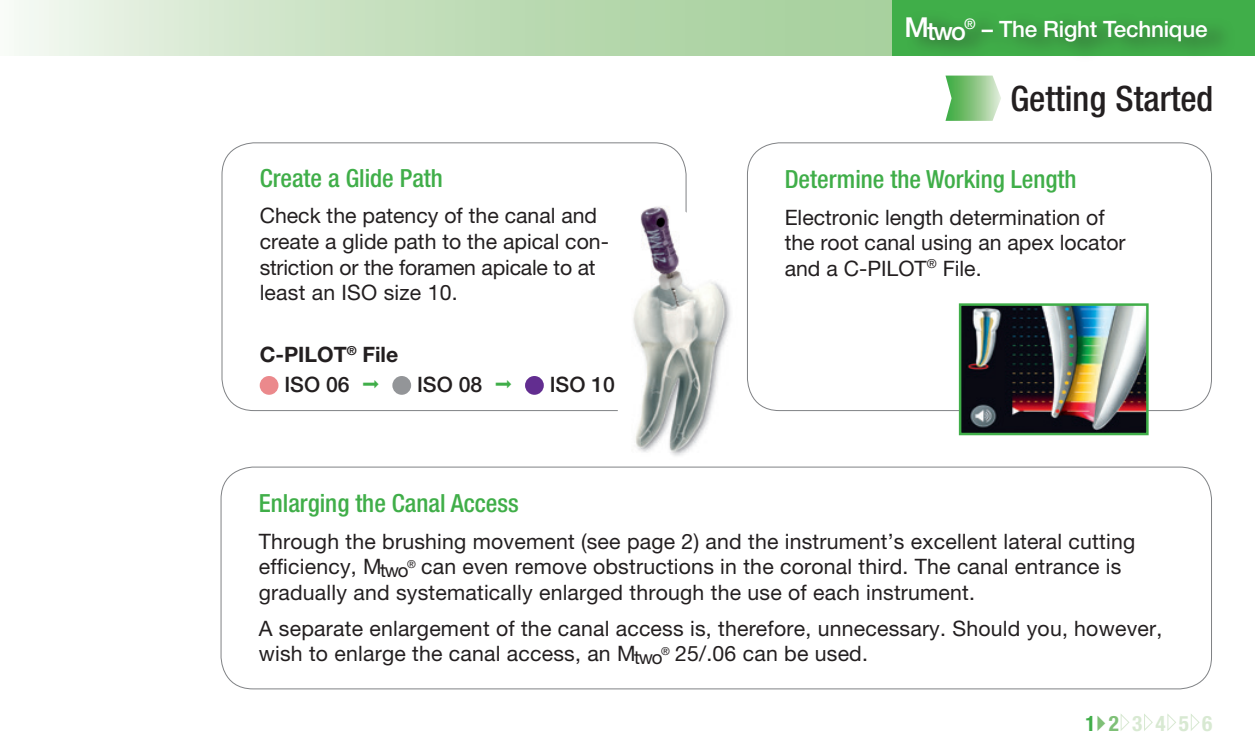
<style>
.page{position:relative;width:1255px;height:745px;background:#fff}
.page>*{position:absolute;margin:0;border:0;box-sizing:border-box;transform-origin:0 0}
.t1{font:500 condensed 35px "Helvetica Neue LT Pro";color:#231f20}
.t2{font:500 condensed 25px "Helvetica Neue LT Pro";color:#40ae49}
.t3{font:500 22.5px "Helvetica Neue LT Pro";letter-spacing:-.01em;color:#fff}
.t4{font:21.25px/25.5px "Helvetica Neue LT Pro";letter-spacing:.01em;color:#231f20}
.t5{font:700 21.25px/30px "Helvetica Neue LT Pro";color:#231f20}
.t6{font:500 21.25px "Helvetica Neue LT Pro";color:#231f20}
.t7{font:700 condensed 21.25px "Helvetica Neue LT Pro";letter-spacing:.62em;color:#d8e9d2}
.s1{font-size:27.5px}
.s2{font-size:25px}
.s3{font-weight:500}
.s4{color:#40ae49}
.s5{color:#7fc077}
</style>
<div class="page">
<svg style="left:14px;top:0;width:878px;height:56px;background:#c4dfbd"></svg>
<div style="left:892px;top:0;width:362px;height:56px;background:#40ae49"></div>
<div style="left:905px;top:9px;width:330px;height:53px;background:#231f20;opacity:.54"></div>
<img style="left:613px;top:205px;width:118px;height:251px">
<div style="left:220px;top:466px;width:991px;height:223px;border:1px solid #808285;border-radius:32px"></div>
<svg style="left:1120px;top:714px;width:9px;height:17px"></svg>
<svg style="left:1144px;top:714px;width:8px;height:17px"></svg>
<svg style="left:1167px;top:714px;width:9px;height:17px"></svg>
<svg style="left:1191px;top:714px;width:8px;height:17px"></svg>
<div style="left:260px;top:376px;width:18px;height:18px;background:#eb898c;border-radius:50%"></div>
<div style="left:392px;top:376px;width:19px;height:18px;background:#939598;border-radius:50%"></div>
<div style="left:525px;top:376px;width:19px;height:18px;background:#622d90;border-radius:50%"></div>
<svg style="left:945px;top:75px;width:56px;height:46px;background:#99ce94"></svg>
<img style="left:961px;top:306px;width:184px;height:126px">
<div style="left:958px;top:303px;width:190px;height:132px;border:2px solid #40ae49"></div>
<p class="t3" style="left:904px;top:16px;width:304px"><span class="s1">M</span><span class="s2">two</span><sup>®</sup> – The Right Technique</p>
<p class="t2" style="left:260px;top:163px;width:185px">Create a Glide Path</p>
<p class="t4" style="left:260px;top:203px;width:351px">Check the patency of the canal and create a glide path to the apical con&shy;striction or the foramen apicale to at least an ISO size 10.</p>
<p class="t5" style="left:284px;top:338px;width:115px;text-indent:-25px">C-PILOT<sup>®</sup> File<br><span class="s3">ISO 06</span></p>
<p class="t6" style="left:417px;top:371px;width:67px">ISO 08</p>
<p class="t6" style="left:549px;top:371px;width:67px">ISO 10</p>
<h1 class="t1" style="left:1010px;top:77px;width:205px">Getting Started</h1>
<p class="t2" style="left:784px;top:164px;width:293px">Determine the Working Length</p>
<p class="t4" style="left:784px;top:204px;width:342px">Electronic length determination of the root canal using an apex locator and a C-PILOT<sup>®</sup> File.</p>
<p class="t2" style="left:259px;top:488px;width:261px">Enlarging the Canal Access</p>
<p class="t4" style="left:259px;top:527px;width:878px">Through the brushing movement (see page 2) and the instrument’s excellent lateral cutting efficiency, M<sub>two</sub><sup>®</sup> can even remove obstructions in the coronal third. The canal entrance is gradually and systematically enlarged through the use of each instrument.</p>
<p class="t4" style="left:259px;top:615px;width:905px">A separate enlargement of the canal access is, therefore, unnecessary. Should you, however, wish to enlarge the canal access, an M<sub>two</sub><sup>®</sup> 25/.06 can be used.</p>
<p class="t7" style="left:1085px;top:710px;width:129px"><span class="s4">1</span><span class="s5">2</span>3456</p>
</div>
